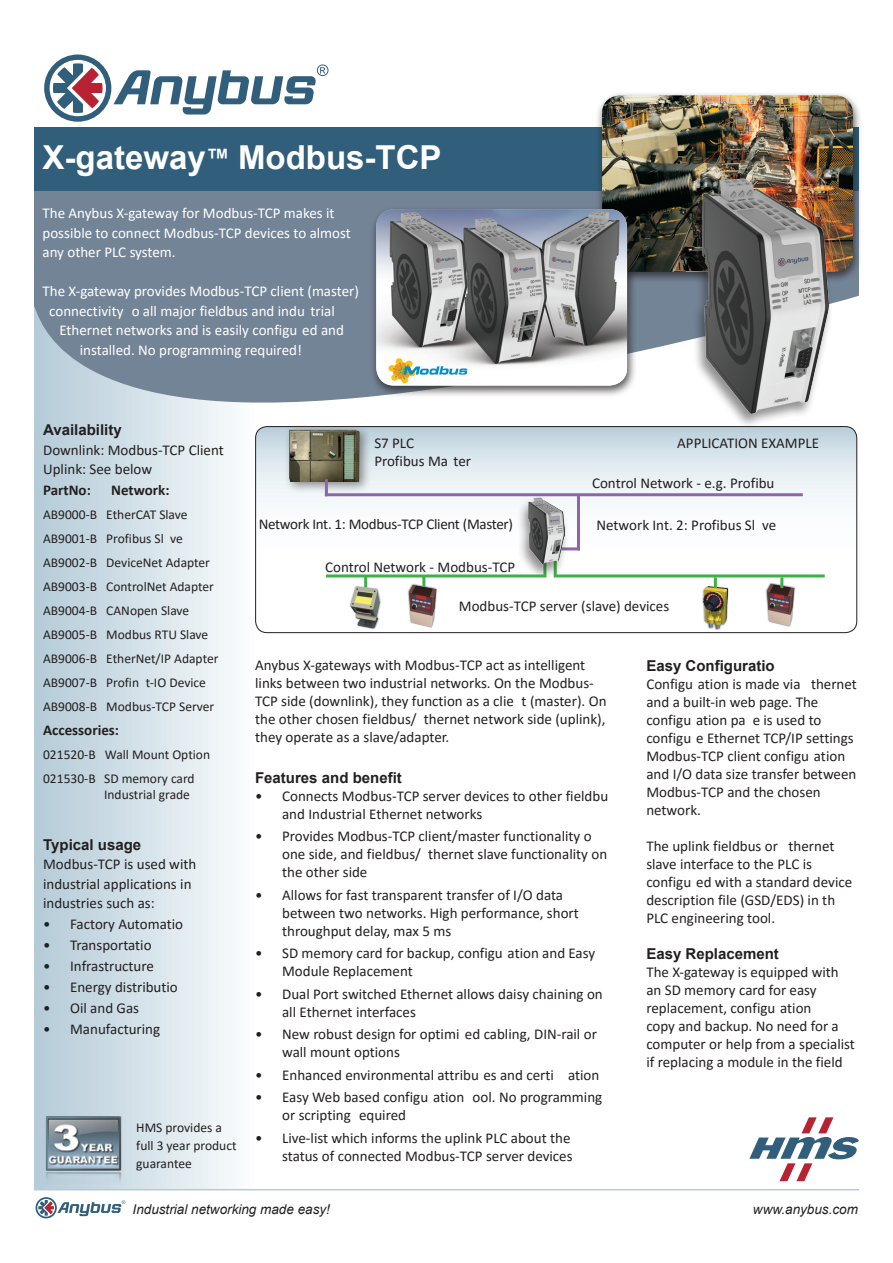
<style>
.page{position:relative;width:893px;height:1263px;background:#fff}
.page>*{position:absolute;margin:0;border:0;box-sizing:border-box;transform-origin:0 0}
.t1{font:700 33px "Arial";color:#fff}
.t2{font:15px/18px "Calibri";color:#231f20}
.t3{font:15px/19.5px "Calibri";color:#fff}
.t4{font:700 15px "Arial";color:#231f20}
.t5{font:15px "Calibri";letter-spacing:-.02em;color:#231f20}
.t6{font:700 15px "Calibri";color:#231f20}
.t7{font:13.5px/24px "Calibri";color:#231f20}
.t8{font:italic 13.5px "Arial";color:#231f20}
.s1{font-size:24px}
</style>
<div class="page">
<div style="left:34px;top:128px;width:825px;height:126px;background:#305e7b"></div>
<div style="left:34px;top:289px;width:221px;height:900px;background:linear-gradient(to right,#b3cad7,#fbfdfe)"></div>
<svg style="left:34px;top:289px;width:825px;height:120px;fill:#748497"></svg>
<div style="left:34px;top:191px;width:825px;height:98px;background:#748497"></div>
<svg style="left:36px;top:1197px;width:21px;height:21px"></svg>
<svg style="left:37px;top:1199px;width:18px;height:18px"></svg>
<svg style="left:38px;top:1200px;width:87px;height:16px"></svg>
<hr style="left:34px;top:1189px;width:825px;height:1px;background:#b5ccd8">
<div style="left:44px;top:55px;width:67px;height:67px;background:#305e7b;border-radius:50%"></div>
<div style="left:50px;top:60px;width:56px;height:56px;background:#fff;border-radius:50%"></div>
<svg style="left:53px;top:63px;width:50px;height:50px"></svg>
<svg style="left:113px;top:64px;width:215px;height:51px"></svg>
<div style="left:595px;top:91px;width:268px;height:193px;background:#231f20;opacity:.75"></div>
<img style="left:602px;top:95px;width:251px;height:177px">
<div style="left:369px;top:205px;width:268px;height:193px;background:#231f20;opacity:.75"></div>
<img style="left:376px;top:209px;width:251px;height:177px">
<svg style="left:256px;top:427px;width:601px;height:206px"></svg>
<div style="left:255px;top:426px;width:602px;height:207px;border:1px solid #231f20;border-radius:11px"></div>
<div style="left:765px;top:582px;width:31px;height:46px;background:#231f20;opacity:.75"></div>
<img style="left:766px;top:584px;width:28px;height:43px">
<img style="left:334px;top:577px;width:63px;height:55px">
<div style="left:702px;top:586px;width:27px;height:44px;background:#231f20;opacity:.75"></div>
<img style="left:703px;top:587px;width:24px;height:42px">
<hr style="left:554px;top:574px;width:271px;height:3px;background:#40ae49">
<hr style="left:577px;top:495px;width:3px;height:55px;background:#8e64ab">
<hr style="left:556px;top:547px;width:24px;height:3px;background:#8e64ab">
<svg style="left:364px;top:577px;width:3px;height:10px"></svg>
<svg style="left:714px;top:577px;width:3px;height:11px"></svg>
<svg style="left:780px;top:577px;width:3px;height:11px"></svg>
<div style="left:689px;top:177px;width:145px;height:252px;background:#231f20;opacity:.5"></div>
<img style="left:702px;top:178px;width:127px;height:235px">
<div style="left:283px;top:423px;width:88px;height:70px;background:#231f20;opacity:.5"></div>
<img style="left:289px;top:430px;width:71px;height:52px">
<hr style="left:325px;top:493px;width:478px;height:3px;background:#8e64ab">
<div style="left:516px;top:495px;width:53px;height:85px;background:#231f20;opacity:.5"></div>
<img style="left:529px;top:497px;width:36px;height:67px">
<hr style="left:326px;top:574px;width:220px;height:3px;background:#40ae49">
<hr style="left:325px;top:479px;width:3px;height:17px;background:#8e64ab">
<div style="left:407px;top:583px;width:31px;height:45px;background:#231f20;opacity:.75"></div>
<img style="left:408px;top:584px;width:28px;height:43px">
<svg style="left:422px;top:577px;width:3px;height:10px"></svg>
<svg style="left:749px;top:1117px;width:110px;height:64px"></svg>
<img style="left:43px;top:1114px;width:82px;height:70px">
<h1 class="t1" style="left:43px;top:134px;width:401px">X-gateway<span class="s1">™</span> Modbus-TCP</h1>
<p class="t3" style="left:43px;top:203px;width:310px">The Anybus X-gateway for Modbus-TCP makes it possible to connect Modbus-TCP devices to almost any other PLC system.</p>
<p class="t3" style="left:49px;top:281px;width:311px;text-indent:-7px">The X-gateway provides Modbus-TCP client (master) connectivity o all major fieldbus and indu trial</p>
<p class="t3" style="left:80px;top:320px;width:266px;text-indent:-20px">Ethernet networks and is easily configu ed and installed. No programming required!</p>
<p class="t4" style="left:43px;top:419px;width:80px">Availability</p>
<p class="t2" style="left:43px;top:439px;width:182px;line-height:19.5px">Downlink: Modbus-TCP Client<br>Uplink: See below</p>
<p class="t6" style="left:43px;top:479px;width:49px">PartNo:</p>
<p class="t6" style="left:111px;top:479px;width:60px">Network:</p>
<p class="t7" style="left:43px;top:502px;width:177px">AB9000-B EtherCAT Slave<br>AB9001-B Profibus Sl ve<br>AB9002-B DeviceNet Adapter<br>AB9003-B ControlNet Adapter<br>AB9004-B CANopen Slave<br>AB9005-B Modbus RTU Slave<br>AB9006-B EtherNet/IP Adapter<br>AB9007-B Profin t-IO Device<br>AB9008-B Modbus-TCP Server</p>
<p class="t6" style="left:43px;top:719px;width:77px">Accessories:</p>
<p class="t7" style="left:43px;top:742px;width:169px">021520-B Wall Mount Option<br>021530-B SD memory card</p>
<p class="t7" style="left:104px;top:782px;width:87px">Industrial grade</p>
<p class="t4" style="left:43px;top:834px;width:100px">Typical usage</p>
<p class="t2" style="left:43px;top:854px;width:155px;line-height:19.5px">Modbus-TCP is used with industrial applications in industries such as:</p>
<p class="t2" style="left:43px;top:915px;width:142px">• Factory Automatio</p>
<p class="t2" style="left:43px;top:936px;width:110px">• Transportatio</p>
<p class="t2" style="left:43px;top:957px;width:112px">• Infrastructure</p>
<p class="t2" style="left:43px;top:978px;width:136px">• Energy distributio</p>
<p class="t2" style="left:43px;top:999px;width:98px">• Oil and Gas</p>
<p class="t2" style="left:43px;top:1020px;width:119px">• Manufacturing</p>
<p class="t7" style="left:136px;top:1118px;width:102px;line-height:18px">HMS provides a full 3 year product guarantee</p>
<p class="t2" style="left:374px;top:433px;width:98px">S7 PLC<br>Profibus Ma ter</p>
<p class="t2" style="left:677px;top:434px;width:143px">APPLICATION EXAMPLE</p>
<p class="t2" style="left:592px;top:474px;width:184px">Control Network - e.g. Profibu</p>
<p class="t5" style="left:259px;top:514px;width:256px">Network Int. 1: Modbus-TCP Client (Master)</p>
<p class="t2" style="left:596px;top:516px;width:181px">Network Int. 2: Profibus Sl ve</p>
<p class="t2" style="left:325px;top:557px;width:191px">Control Network - Modbus-TCP</p>
<p class="t2" style="left:459px;top:596px;width:212px">Modbus-TCP server (slave) devices</p>
<p class="t2" style="left:255px;top:655px;width:353px">Anybus X-gateways with Modbus-TCP act as intelligent links between two industrial networks. On the Modbus-TCP side (downlink), they function as a clie t (master). On the other chosen fieldbus/ thernet network side (uplink), they operate as a slave/adapter.</p>
<p class="t4" style="left:255px;top:767px;width:148px">Features and benefit</p>
<p class="t2" style="left:282px;top:786px;width:328px;text-indent:-27px">• Connects Modbus-TCP server devices to other fieldbu and Industrial Ethernet networks</p>
<p class="t2" style="left:282px;top:827px;width:327px;text-indent:-27px">• Provides Modbus-TCP client/master functionality o one side, and fieldbus/ thernet slave functionality on the other side</p>
<p class="t2" style="left:282px;top:885px;width:298px;text-indent:-27px">• Allows for fast transparent transfer of I/O data between two networks. High performance, short throughput delay, max 5 ms</p>
<p class="t2" style="left:282px;top:944px;width:315px;text-indent:-27px">• SD memory card for backup, configu ation and Easy<br>Module Replacement</p>
<p class="t2" style="left:282px;top:984px;width:322px;text-indent:-27px">• Dual Port switched Ethernet allows daisy chaining on all Ethernet interfaces</p>
<p class="t2" style="left:282px;top:1025px;width:316px;text-indent:-27px">• New robust design for optimi ed cabling, DIN-rail or wall mount options</p>
<p class="t2" style="left:255px;top:1065px;width:346px">• Enhanced environmental attribu es and certi ation</p>
<p class="t2" style="left:282px;top:1088px;width:322px;text-indent:-27px">• Easy Web based configu ation ool. No programming or scripting equired</p>
<p class="t2" style="left:255px;top:1128px;width:319px;text-align:right">• Live-list which informs the uplink PLC about the status of connected Modbus-TCP server devices</p>
<p class="t4" style="left:646px;top:655px;width:130px">Easy Configuratio</p>
<p class="t2" style="left:646px;top:674px;width:212px">Configu ation is made via thernet and a built-in web page. The configu ation pa e is used to configu e Ethernet TCP/IP settings<br>Modbus-TCP client configu ation and I/O data size transfer between<br>Modbus-TCP and the chosen network.</p>
<p class="t2" style="left:646px;top:836px;width:207px">The uplink fieldbus or thernet slave interface to the PLC is configu ed with a standard device description file (GSD/EDS) in th<br>PLC engineering tool.</p>
<p class="t4" style="left:646px;top:943px;width:134px">Easy Replacement</p>
<p class="t2" style="left:646px;top:962px;width:210px">The X-gateway is equipped with an SD memory card for easy replacement, configu ation<br>copy and backup. No need for a computer or help from a specialist if replacing a module in the field</p>
<p class="t8" style="left:133px;top:1200px;width:199px">Industrial networking made easy!</p>
<p class="t8" style="left:753px;top:1200px;width:107px">www.anybus.com</p>
</div>
